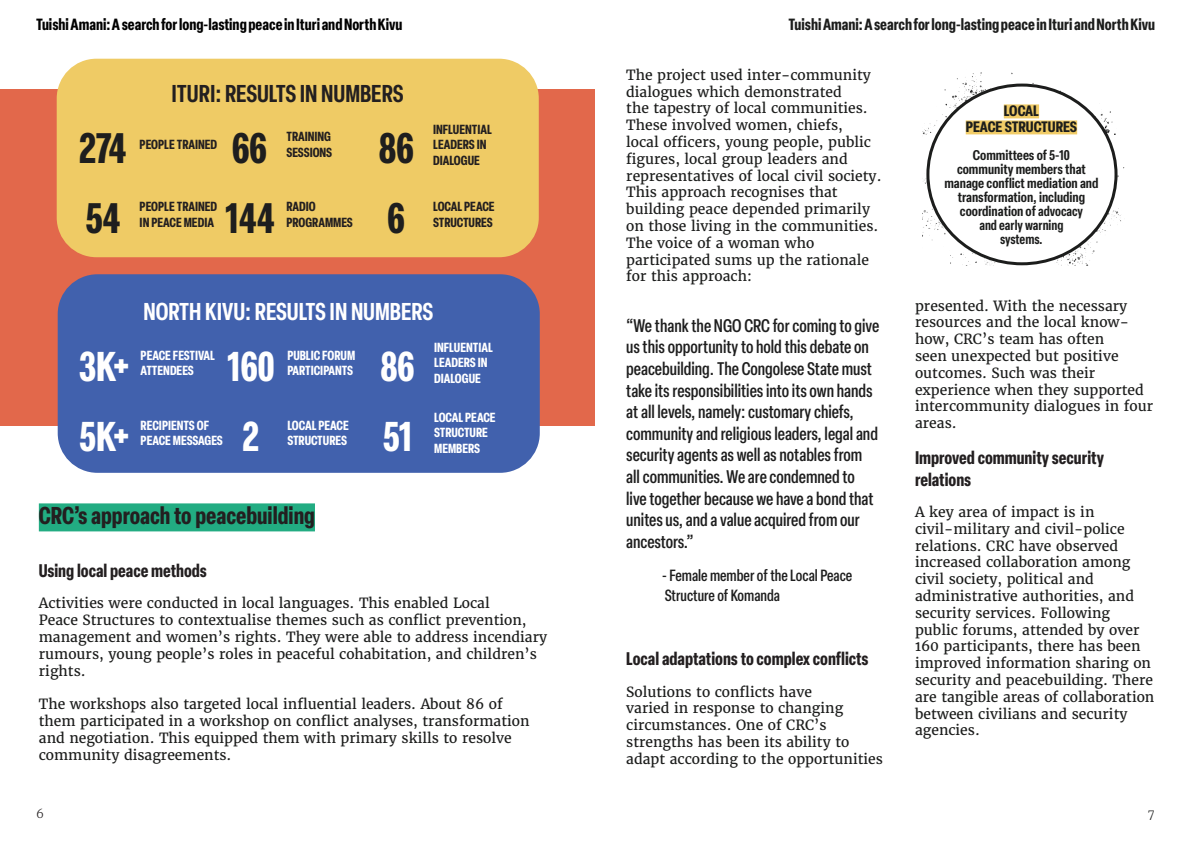
<style>
.page{position:relative;width:1191px;height:842px;background:#fff}
.page>*{position:absolute;margin:0;border:0;box-sizing:border-box;transform-origin:0 0}
.t1{font:700 condensed 42px "Elza";letter-spacing:-.005em;color:#1e1e1e}
.number_graphics{font:700 condensed 41px "Elza";letter-spacing:-.005em;color:#fff}
.PD_body_copy{font:700 condensed 24px "Elza";color:#231f20}
.t2{font:600 condensed 24px "Elza";color:#fff}
.t3{font:600 condensed 24px "Elza";color:#231f20}
.PD_body_copy-2{font:500 condensed 18px/21.6px "Elza";color:#1e1e1e}
.PD_body_copy-3{font:700 condensed 18px/21.6px "Elza";color:#231f20}
.t4{font:700 condensed 16px "Elza";color:#1c1d1c}
.t5{font:700 condensed 16px "Elza";color:#000}
.PD_body_copy-4{font:500 condensed 16px/19.2px "Elza";color:#1e1e1e}
.t6{font:700 condensed 14.9px/16px "Elza";color:#1c1d1c;text-align:center;scale:1.06 1}
.PD_body_copy-5{font:14px/16.8px "Merriweather";color:#1c1d1c}
.t7{font:600 condensed 13.9px/14px "Elza";color:#1c1d1c;text-align:center;scale:1.06 1}
.graphics{font:700 condensed 13px/15.6px "Elza";color:#fff}
.t8{font:700 condensed 13px/15.6px "Elza";color:#231f20}
.t9{font:300 12px "Merriweather";color:#1c1d1c}
.t10{font:300 12px "Merriweather";color:#231f20}
</style>
<div class="page">
<div style="left:0;top:89px;width:595px;height:337px;background:#e2684b"></div>
<div style="left:57px;top:59px;width:482px;height:198px;background:#efcb65;border-radius:40px"></div>
<div style="left:58px;top:274px;width:482px;height:199px;background:#4161ad;border-radius:40px"></div>
<img style="left:922px;top:72px;width:203px;height:194px">
<div style="left:928px;top:85px;width:188px;height:179px;background:#fff;border-radius:50%"></div>
<div style="left:1003px;top:104px;width:36px;height:14px;background:#f1cc67"></div>
<div style="left:965px;top:120px;width:112px;height:14px;background:#f1cc67"></div>
<div style="left:39px;top:503px;width:276px;height:28px;background:#22ac82"></div>
<p class="t5" style="left:36px;top:13px;width:368px">Tuishi Amani: A search for long-lasting peace in Ituri and North Kivu</p>
<p class="t3" style="left:171px;top:77px;width:234px">ITURI: RESULTS IN NUMBERS</p>
<p class="t1" style="left:232px;top:119px;width:37px">66</p>
<p class="t8" style="left:286px;top:129px;width:47px">TRAINING<br>SESSIONS</p>
<p class="t1" style="left:379px;top:119px;width:37px">86</p>
<p class="t8" style="left:433px;top:121px;width:60px">INFLUENTIAL<br>LEADERS IN<br>DIALOGUE</p>
<p class="t1" style="left:388px;top:189px;width:19px">6</p>
<p class="t8" style="left:433px;top:199px;width:63px">LOCAL PEACE<br>STRUCTURES</p>
<p class="t1" style="left:80px;top:119px;width:48px">274</p>
<p class="t8" style="left:140px;top:136px;width:79px">PEOPLE TRAINED</p>
<p class="t1" style="left:86px;top:189px;width:36px">54</p>
<p class="t8" style="left:140px;top:199px;width:79px">PEOPLE TRAINED<br>IN PEACE MEDIA</p>
<p class="t1" style="left:225px;top:189px;width:51px">144</p>
<p class="t8" style="left:286px;top:199px;width:68px">RADIO<br>PROGRAMMES</p>
<p class="t2" style="left:144px;top:295px;width:291px">NORTH KIVU: RESULTS IN NUMBERS</p>
<p class="number_graphics" style="left:227px;top:338px;width:49px">160</p>
<p class="graphics" style="left:287px;top:347px;width:69px">PUBLIC FORUM<br>PARTICIPANTS</p>
<p class="number_graphics" style="left:380px;top:338px;width:36px">86</p>
<p class="graphics" style="left:434px;top:339px;width:60px">INFLUENTIAL<br>LEADERS IN<br>DIALOGUE</p>
<p class="number_graphics" style="left:383px;top:408px;width:31px">51</p>
<p class="graphics" style="left:434px;top:409px;width:63px">LOCAL PEACE<br>STRUCTURE<br>MEMBERS</p>
<p class="number_graphics" style="left:79px;top:338px;width:51px">3K+</p>
<p class="graphics" style="left:141px;top:347px;width:76px">PEACE FESTIVAL<br>ATTENDEES</p>
<p class="number_graphics" style="left:79px;top:408px;width:51px">5K+</p>
<p class="graphics" style="left:141px;top:417px;width:84px">RECIPIENTS OF<br>PEACE MESSAGES</p>
<p class="number_graphics" style="left:243px;top:408px;width:17px">2</p>
<p class="graphics" style="left:287px;top:417px;width:63px">LOCAL PEACE<br>STRUCTURES</p>
<p class="PD_body_copy" style="left:39px;top:499px;width:278px">CRC’s approach to peacebuilding</p>
<p class="PD_body_copy-3" style="left:39px;top:559px;width:170px">Using local peace methods</p>
<p class="PD_body_copy-5" style="left:39px;top:595px;width:510px">Activities were conducted in local languages. This enabled Local<br>Peace Structures to contextualise themes such as conflict prevention, management and women’s rights. They were able to address incendiary rumours, young people’s roles in peaceful cohabitation, and children’s rights.</p>
<p class="PD_body_copy-5" style="left:39px;top:696px;width:492px">The workshops also targeted local influential leaders. About 86 of them participated in a workshop on conflict analyses, transformation and negotiation. This equipped them with primary skills to resolve community disagreements.</p>
<p class="t10" style="left:36px;top:806px;width:9px">6</p>
<p class="t4" style="left:788px;top:13px;width:368px">Tuishi Amani: A search for long-lasting peace in Ituri and North Kivu</p>
<p class="PD_body_copy-5" style="left:626px;top:66px;width:257px">The project used inter-community dialogues which demonstrated<br>the tapestry of local communities.<br>These involved women, chiefs,<br>local officers, young people, public figures, local group leaders and representatives of local civil society.<br>This approach recognises that building peace depended primarily on those living in the communities.<br>The voice of a woman who participated sums up the rationale for this approach:</p>
<p class="PD_body_copy-2" style="left:626px;top:314px;width:254px">“We thank the NGO CRC for coming to give us this opportunity to hold this debate on peacebuilding. The Congolese State must take its responsibilities into its own hands at all levels, namely: customary chiefs, community and religious leaders, legal and security agents as well as notables from all communities. We are condemned to live together because we have a bond that unites us, and a value acquired from our ancestors.”</p>
<p class="PD_body_copy-4" style="left:662px;top:566px;width:191px">- Female member of the Local Peace<br>Structure of Komanda</p>
<p class="PD_body_copy-3" style="left:626px;top:648px;width:244px">Local adaptations to complex conflicts</p>
<p class="PD_body_copy-5" style="left:626px;top:683px;width:258px">Solutions to conflicts have<br>varied in response to changing circumstances. One of CRC’s strengths has been its ability to adapt according to the opportunities</p>
<p class="t6" style="left:965px;top:102px;width:107px">LOCAL<br>PEACE STRUCTURES</p>
<p class="t7" style="left:944px;top:148px;width:147px">Committees of 5-10 community members that manage conflict mediation and transformation, including coordination of advocacy<br>and early warning<br>systems.</p>
<p class="PD_body_copy-5" style="left:915px;top:297px;width:240px">presented. With the necessary resources and the local know&shy;how, CRC’s team has often<br>seen unexpected but positive outcomes. Such was their experience when they supported intercommunity dialogues in four areas.</p>
<p class="PD_body_copy-3" style="left:915px;top:446px;width:190px">Improved community security relations</p>
<p class="PD_body_copy-5" style="left:915px;top:504px;width:241px">A key area of impact is in civil-military and civil-police relations. CRC have observed increased collaboration among civil society, political and administrative authorities, and security services. Following public forums, attended by over<br>160 participants, there has been improved information sharing on security and peacebuilding. There are tangible areas of collaboration between civilians and security agencies.</p>
<p class="t9" style="left:1148px;top:806px;width:8px">7</p>
</div>
